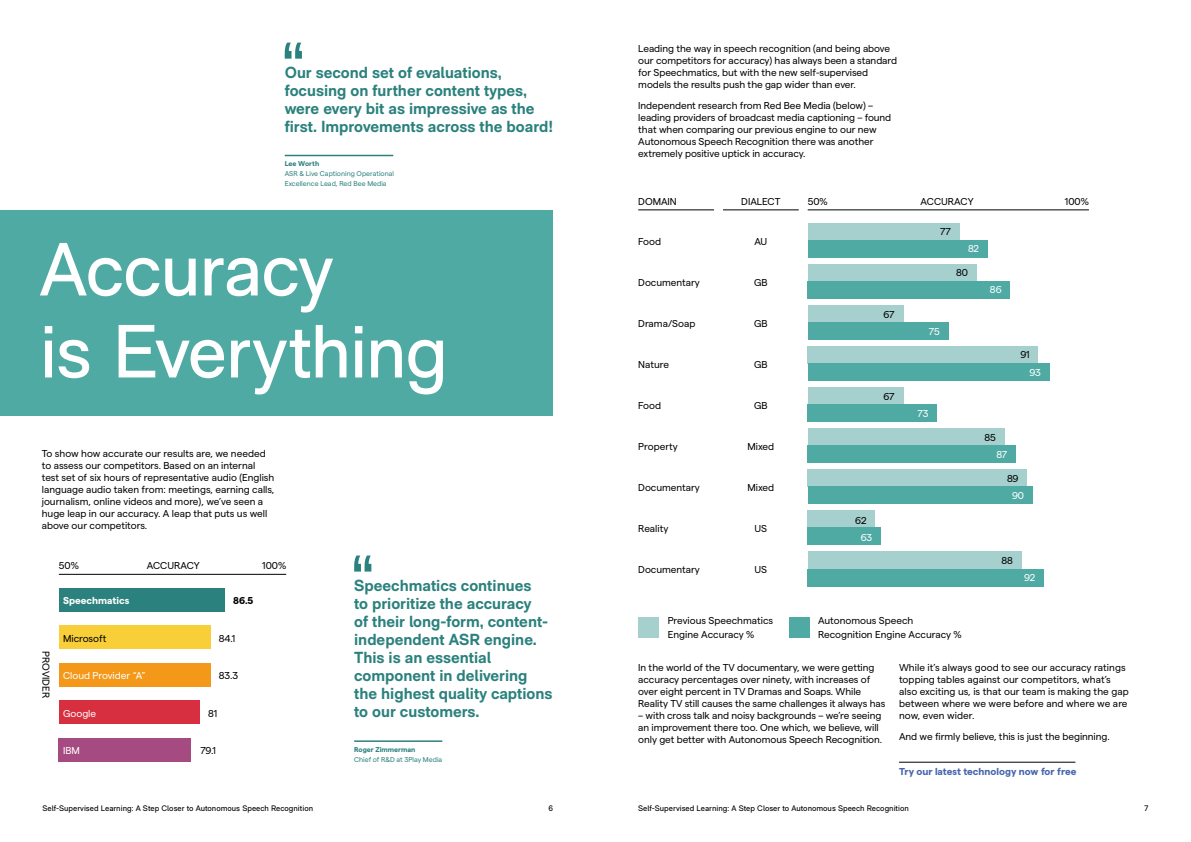
<style>
.page{position:relative;width:1191px;height:842px;background:#fff}
.page>*{position:absolute;margin:0;border:0;box-sizing:border-box;transform-origin:0 0}
.t1{font:75px/82px "RM Neue";letter-spacing:-.025em;color:#fff}
.t2{font:700 16px/18px "RM Neue";color:#2b817d}
.t3{font:10px/12px "Matter SQ";letter-spacing:-.005em;color:#000}
.t4{font:10px "Matter SQ";color:#fff}
.t5{font:700 10px "Matter SQ";color:#4565ad}
.t6{font:700 10px "Matter SQ";color:#fff}
.t7{font:700 10px "Matter SQ";color:#000}
.t8{font:8px "RM Neue";color:#000}
.t9{font:7px/10px "Matter SQ";color:#2b817d}
.t10{font:700 7px "Matter SQ";color:#2b817d}
</style>
<div class="page">
<div style="left:59px;top:588px;width:166px;height:24px;background:#2b817d"></div>
<hr style="left:59px;top:574px;width:227px;height:1px;background:#000">
<div style="left:59px;top:625px;width:151px;height:24px;background:#f8cf38"></div>
<div style="left:59px;top:663px;width:151px;height:24px;background:#f4981a"></div>
<div style="left:59px;top:700px;width:141px;height:24px;background:#d72f3f"></div>
<div style="left:59px;top:738px;width:132px;height:24px;background:#a64b82"></div>
<svg style="left:354px;top:555px;width:17px;height:17px"></svg>
<hr style="left:354px;top:740px;width:88px;height:2px;background:#2b817d">
<hr style="left:807px;top:210px;width:282px;height:1px;background:#000">
<hr style="left:638px;top:210px;width:76px;height:1px;background:#000">
<hr style="left:723px;top:210px;width:75px;height:1px;background:#000">
<div style="left:638px;top:616px;width:21px;height:21px;background:#a6d0ce"></div>
<div style="left:788px;top:616px;width:21px;height:21px;background:#50aaa4"></div>
<div style="left:807px;top:223px;width:152px;height:17px;background:#a6d0ce"></div>
<div style="left:807px;top:240px;width:180px;height:17px;background:#50aaa4"></div>
<div style="left:807px;top:264px;width:169px;height:17px;background:#a6d0ce"></div>
<div style="left:807px;top:281px;width:203px;height:18px;background:#50aaa4"></div>
<div style="left:807px;top:305px;width:96px;height:17px;background:#a6d0ce"></div>
<div style="left:807px;top:322px;width:141px;height:18px;background:#50aaa4"></div>
<div style="left:807px;top:346px;width:231px;height:17px;background:#a6d0ce"></div>
<div style="left:807px;top:363px;width:242px;height:18px;background:#50aaa4"></div>
<div style="left:807px;top:387px;width:96px;height:18px;background:#a6d0ce"></div>
<div style="left:807px;top:405px;width:130px;height:17px;background:#50aaa4"></div>
<div style="left:807px;top:428px;width:197px;height:18px;background:#a6d0ce"></div>
<div style="left:807px;top:446px;width:208px;height:17px;background:#50aaa4"></div>
<div style="left:807px;top:469px;width:220px;height:18px;background:#a6d0ce"></div>
<div style="left:807px;top:487px;width:225px;height:17px;background:#50aaa4"></div>
<div style="left:807px;top:511px;width:68px;height:17px;background:#a6d0ce"></div>
<div style="left:807px;top:528px;width:73px;height:17px;background:#50aaa4"></div>
<div style="left:807px;top:552px;width:214px;height:17px;background:#a6d0ce"></div>
<div style="left:807px;top:569px;width:237px;height:17px;background:#50aaa4"></div>
<hr style="left:899px;top:762px;width:176px;height:1px;background:#000">
<div style="left:0;top:210px;width:552px;height:205px;background:#50aaa4"></div>
<svg style="left:285px;top:43px;width:17px;height:16px"></svg>
<hr style="left:285px;top:155px;width:108px;height:1px;background:#2b817d">
<h2 class="t2" style="left:285px;top:63px;width:270px">Our second set of evaluations, focusing on further content types, were every bit as impressive as the first. Improvements across the board!</h2>
<p class="t10" style="left:285px;top:158px;width:36px">Lee Worth</p>
<p class="t9" style="left:285px;top:168px;width:111px">ASR &amp; Live Captioning Operational<br>Excellence Lead, Red Bee Media</p>
<h1 class="t1" style="left:39px;top:227px;width:410px">Accuracy<br>is Everything</h1>
<p class="t3" style="left:42px;top:446px;width:234px">To show how accurate our results are, we needed to assess our competitors. Based on an internal test set of six hours of representative audio (English language audio taken from: meetings, earning calls, journalism, online videos and more), we’ve seen a huge leap in our accuracy. A leap that puts us well above our competitors.</p>
<p class="t3" style="left:59px;top:559px;width:22px">50%</p>
<p class="t3" style="left:147px;top:559px;width:54px">ACCURACY</p>
<p class="t3" style="left:262px;top:559px;width:25px">100%</p>
<p class="t6" style="left:63px;top:593px;width:68px">Speechmatics</p>
<p class="t7" style="left:233px;top:593px;width:22px">86.5</p>
<p class="t3" style="left:53px;top:651px;width:48px;rotate:90deg">PROVIDER</p>
<p class="t3" style="left:63px;top:631px;width:45px">Microsoft</p>
<p class="t3" style="left:219px;top:631px;width:18px">84.1</p>
<p class="t4" style="left:63px;top:668px;width:84px">Cloud Provider “A”</p>
<p class="t3" style="left:219px;top:669px;width:21px">83.3</p>
<p class="t4" style="left:63px;top:706px;width:35px">Google</p>
<p class="t3" style="left:208px;top:706px;width:11px">81</p>
<p class="t4" style="left:63px;top:743px;width:18px">IBM</p>
<p class="t3" style="left:200px;top:744px;width:17px">79.1</p>
<h2 class="t2" style="left:354px;top:576px;width:200px">Speechmatics continues<br>to prioritize the accuracy<br>of their long-form, content&shy;independent ASR engine.<br>This is an essential component in delivering the highest quality captions to our customers.</h2>
<p class="t10" style="left:354px;top:744px;width:63px">Roger Zimmerman</p>
<p class="t9" style="left:354px;top:754px;width:90px">Chief of R&amp;D at 3Play Media</p>
<p class="t3" style="left:638px;top:41px;width:260px">Leading the way in speech recognition (and being above our competitors for accuracy) has always been a standard for Speechmatics, but with the new self-supervised models the results push the gap wider than ever.</p>
<p class="t3" style="left:638px;top:99px;width:254px">Independent research from Red Bee Media (below) – leading providers of broadcast media captioning – found that when comparing our previous engine to our new Autonomous Speech Recognition there was another extremely positive uptick in accuracy.</p>
<p class="t3" style="left:638px;top:195px;width:40px">DOMAIN</p>
<p class="t3" style="left:741px;top:195px;width:41px">DIALECT</p>
<p class="t3" style="left:807px;top:195px;width:22px">50%</p>
<p class="t3" style="left:920px;top:195px;width:54px">ACCURACY</p>
<p class="t3" style="left:1065px;top:195px;width:25px">100%</p>
<p class="t3" style="left:638px;top:234px;width:24px">Food</p>
<p class="t3" style="left:754px;top:234px;width:14px">AU</p>
<p class="t3" style="left:638px;top:275px;width:63px">Documentary</p>
<p class="t3" style="left:754px;top:275px;width:15px">GB</p>
<p class="t3" style="left:638px;top:317px;width:59px">Drama/Soap</p>
<p class="t3" style="left:754px;top:317px;width:15px">GB</p>
<p class="t3" style="left:638px;top:358px;width:32px">Nature</p>
<p class="t3" style="left:754px;top:358px;width:15px">GB</p>
<p class="t3" style="left:638px;top:399px;width:24px">Food</p>
<p class="t3" style="left:754px;top:399px;width:15px">GB</p>
<p class="t3" style="left:638px;top:440px;width:41px">Property</p>
<p class="t3" style="left:747px;top:440px;width:28px">Mixed</p>
<p class="t3" style="left:638px;top:481px;width:63px">Documentary</p>
<p class="t3" style="left:747px;top:481px;width:28px">Mixed</p>
<p class="t3" style="left:638px;top:522px;width:32px">Reality</p>
<p class="t3" style="left:754px;top:522px;width:14px">US</p>
<p class="t3" style="left:638px;top:563px;width:63px">Documentary</p>
<p class="t3" style="left:754px;top:563px;width:14px">US</p>
<p class="t3" style="left:883px;top:308px;width:13px">67</p>
<p class="t3" style="left:883px;top:390px;width:13px">67</p>
<p class="t3" style="left:855px;top:513px;width:13px">62</p>
<p class="t4" style="left:860px;top:530px;width:13px">63</p>
<p class="t3" style="left:940px;top:225px;width:12px">77</p>
<p class="t4" style="left:968px;top:242px;width:13px">82</p>
<p class="t3" style="left:956px;top:266px;width:13px">80</p>
<p class="t4" style="left:929px;top:324px;width:12px">75</p>
<p class="t4" style="left:917px;top:406px;width:13px">73</p>
<p class="t4" style="left:990px;top:283px;width:13px">86</p>
<p class="t3" style="left:1020px;top:348px;width:11px">91</p>
<p class="t4" style="left:1029px;top:365px;width:13px">93</p>
<p class="t3" style="left:984px;top:430px;width:13px">85</p>
<p class="t4" style="left:996px;top:447px;width:12px">87</p>
<p class="t3" style="left:1007px;top:471px;width:13px">89</p>
<p class="t4" style="left:1012px;top:488px;width:14px">90</p>
<p class="t3" style="left:1001px;top:553px;width:13px">88</p>
<p class="t4" style="left:1024px;top:570px;width:13px">92</p>
<p class="t3" style="left:668px;top:612px;width:107px;line-height:14px">Previous Speechmatics<br>Engine Accuracy %</p>
<p class="t3" style="left:818px;top:612px;width:145px;line-height:14px">Autonomous Speech<br>Recognition Engine Accuracy %</p>
<p class="t3" style="left:638px;top:660px;width:249px">In the world of the TV documentary, we were getting accuracy percentages over ninety, with increases of over eight percent in TV Dramas and Soaps. While Reality TV still causes the same challenges it always has</p>
<p class="t3" style="left:638px;top:708px;width:245px">– with cross talk and noisy backgrounds – we’re seeing an improvement there too. One which, we believe, will only get better with Autonomous Speech Recognition.</p>
<p class="t3" style="left:899px;top:660px;width:231px">While it’s always good to see our accuracy ratings topping tables against our competitors, what’s also exciting us, is that our team is making the gap between where we were before and where we are now, even wider.</p>
<p class="t3" style="left:899px;top:730px;width:212px">And we firmly believe, this is just the beginning.</p>
<p class="t5" style="left:899px;top:764px;width:179px">Try our latest technology now for free</p>
<p class="t8" style="left:43px;top:803px;width:272px">Self-Supervised Learning: A Step Closer to Autonomous Speech Recognition</p>
<p class="t8" style="left:548px;top:803px;width:6px">6</p>
<p class="t8" style="left:638px;top:803px;width:272px">Self-Supervised Learning: A Step Closer to Autonomous Speech Recognition</p>
<p class="t8" style="left:1144px;top:803px;width:5px">7</p>
</div>
